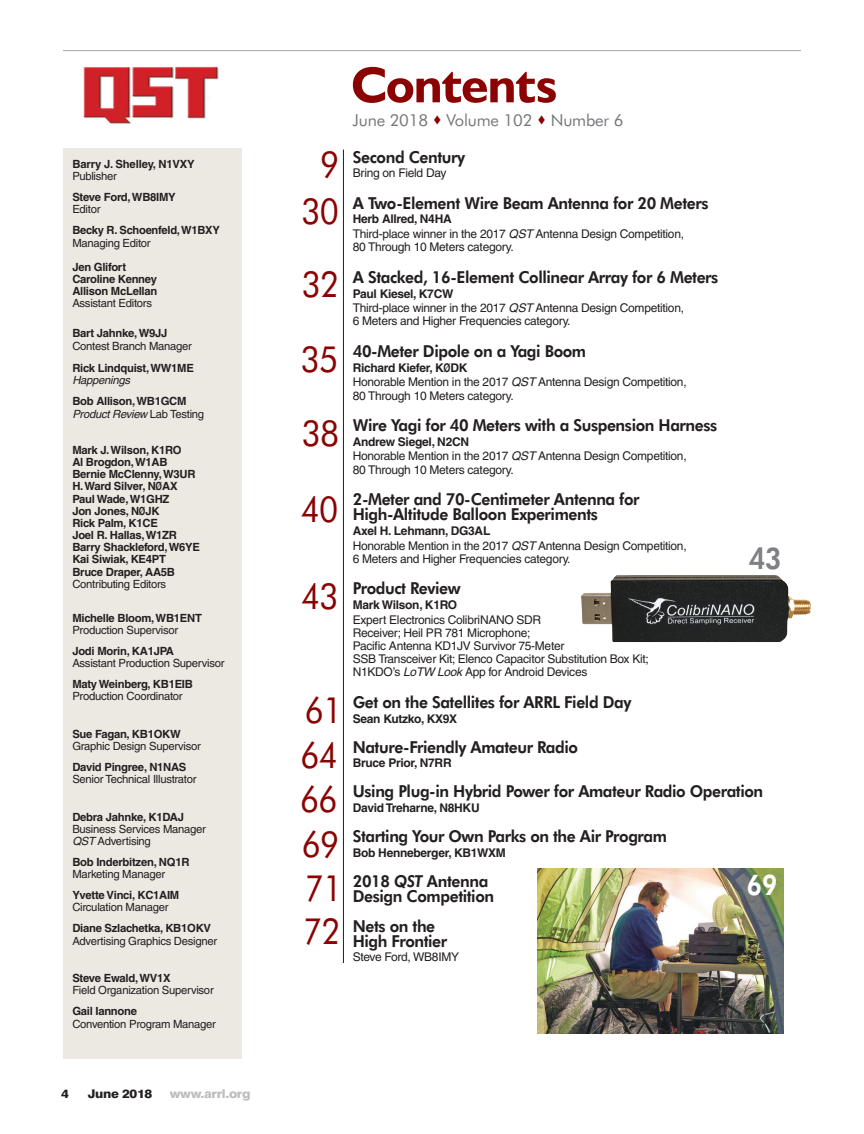
<style>
.page{position:relative;width:864px;height:1134px;background:#fff}
.page>*{position:absolute;margin:0;border:0;box-sizing:border-box;transform-origin:0 0}
.t1{font:700 51px "Humanist 521 BT";letter-spacing:-.015em;color:#8b0202}
.PAGE_NUMBER{font:36px "Futura BT";letter-spacing:-.025em;color:#8b0202;scale:.9 1}
.PAGE_NUMBER-2{font:800 30px "Futura BT";color:#7e8083;scale:.9 1}
.PAGE_NUMBER-3{font:800 28.5px "Futura BT";color:#fff;scale:.9 1}
.NEWEST_CONTENTS_TEXT{font:800 16.5px/15px "Futura BT";letter-spacing:-.025em;color:#231f20;scale:.95 1}
.Pull_Quotes{font:16.5px "Futura BT";letter-spacing:-.01em;color:#76787b}
.NEWEST_CONTENS_TEXT{font:12px/13.2px "Helvetica";letter-spacing:-.025em;color:#231f20}
.NEWEST_CONTENTS_BYLI{font:700 12px "Helvetica";letter-spacing:-.025em;color:#231f20}
.t2{font:800 12px "Swiss 721 BT";letter-spacing:-.025em;color:#bcbdc0;scale:1.1 1}
.t3{font:800 12px "Swiss 721 BT";letter-spacing:-.025em;color:#231f20;scale:1.1 1}
.Staff_NEW{font:700 11.25px/12.1px "Helvetica";letter-spacing:-.025em;color:#231f20}
.Staff_NEW-2{font:11.25px/12.1px "Helvetica";letter-spacing:-.025em;color:#231f20}
.s1{font-weight:400}
.s2{font-weight:700}
.s3{font-weight:400;font-style:italic}
.s4{font-style:italic}
.s5{color:#8b0202}
</style>
<div class="page">
<hr style="left:63px;top:50px;width:738px;height:1px;background:#a8a9ad">
<div style="left:63px;top:148px;width:178px;height:911px;background:#ece8e2"></div>
<hr style="left:343px;top:150px;width:1px;height:813px;background:#231f20">
<img style="left:83px;top:66px;width:136px;height:58px">
<img style="left:537px;top:869px;width:246px;height:164px">
<img style="left:581px;top:575px;width:226px;height:67px">
<p class="Staff_NEW" style="left:72px;top:158px;width:124px">Barry J. Shelley, N1VXY<br><span class="s1">Publisher</span></p>
<p class="Staff_NEW" style="left:72px;top:191px;width:105px">Steve Ford, WB8IMY<br><span class="s1">Editor</span></p>
<p class="Staff_NEW" style="left:72px;top:224px;width:149px">Becky R. Schoenfeld, W1BXY<br><span class="s1">Managing Editor</span></p>
<p class="Staff_NEW" style="left:72px;top:261px;width:86px">Jen Glifort<br>Caroline Kenney</p>
<p class="Staff_NEW-2" style="left:72px;top:285px;width:86px"><span class="s2">Allison McLellan<br></span>Assistant Editors</p>
<p class="Staff_NEW-2" style="left:72px;top:327px;width:121px"><span class="s2">Bart Jahnke, W9JJ<br></span>Contest Branch Manager</p>
<p class="Staff_NEW" style="left:72px;top:362px;width:123px">Rick Lindquist, WW1ME<br><span class="s3">Happenings</span></p>
<p class="Staff_NEW" style="left:72px;top:395px;width:133px">Bob Allison, WB1GCM<br><span class="s3">Product Review</span> <span class="s1">Lab Testing</span></p>
<p class="Staff_NEW" style="left:72px;top:444px;width:129px">Mark J. Wilson, K1RO<br>Al Brogdon, W1AB<br>Bernie McClenny, W3UR<br>H. Ward Silver, NØAX<br>Paul Wade, W1GHZ<br>Jon Jones, NØJK<br>Rick Palm, K1CE<br>Joel R. Hallas, W1ZR<br>Barry Shackleford, W6YE<br>Kai Siwiak, KE4PT<br>Bruce Draper, AA5B<br><span class="s1">Contributing Editors</span></p>
<p class="Staff_NEW" style="left:72px;top:611px;width:131px">Michelle Bloom, WB1ENT<br><span class="s1">Production Supervisor</span></p>
<p class="Staff_NEW-2" style="left:72px;top:645px;width:154px"><span class="s2">Jodi Morin, KA1JPA<br></span>Assistant Production Supervisor</p>
<p class="Staff_NEW-2" style="left:72px;top:678px;width:122px"><span class="s2">Maty Weinberg, KB1EIB<br></span>Production Coordinator</p>
<p class="Staff_NEW-2" style="left:72px;top:728px;width:130px"><span class="s2">Sue Fagan, KB1OKW<br></span>Graphic Design Supervisor</p>
<p class="Staff_NEW-2" style="left:72px;top:761px;width:126px"><span class="s2">David Pingree, N1NAS<br></span>Senior Technical Illustrator</p>
<p class="Staff_NEW-2" style="left:72px;top:810px;width:135px"><span class="s2">Debra Jahnke, K1DAJ<br></span>Business Services Manager<br><span class="s4">QST</span> Advertising</p>
<p class="Staff_NEW" style="left:72px;top:856px;width:119px">Bob Inderbitzen, NQ1R<br><span class="s1">Marketing Manager</span></p>
<p class="Staff_NEW" style="left:72px;top:889px;width:109px">Yvette Vinci, KC1AIM<br><span class="s1">Circulation Manager</span></p>
<p class="Staff_NEW-2" style="left:72px;top:922px;width:146px"><span class="s2">Diane Szlachetka, KB1OKV<br></span>Advertising Graphics Designer</p>
<p class="Staff_NEW" style="left:72px;top:972px;width:100px">Steve Ewald, WV1X</p>
<p class="Staff_NEW-2" style="left:72px;top:984px;width:143px">Field Organization Supervisor</p>
<p class="Staff_NEW-2" style="left:72px;top:1005px;width:145px"><span class="s2">Gail Iannone<br></span>Convention Program Manager</p>
<p class="t3" style="left:61px;top:1086px;width:9px">4</p>
<p class="t3" style="left:88px;top:1086px;width:60px">June 2018</p>
<p class="t2" style="left:170px;top:1086px;width:75px">www.arrl.org</p>
<p class="PAGE_NUMBER" style="left:320px;top:142px;width:23px">9</p>
<p class="PAGE_NUMBER" style="left:302px;top:190px;width:43px">30</p>
<p class="PAGE_NUMBER" style="left:302px;top:262px;width:43px">32</p>
<p class="PAGE_NUMBER" style="left:301px;top:337px;width:43px">35</p>
<p class="PAGE_NUMBER" style="left:302px;top:411px;width:43px">38</p>
<p class="PAGE_NUMBER" style="left:301px;top:487px;width:43px">40</p>
<p class="PAGE_NUMBER" style="left:301px;top:574px;width:43px">43</p>
<p class="PAGE_NUMBER" style="left:305px;top:688px;width:43px">61</p>
<p class="PAGE_NUMBER" style="left:300px;top:733px;width:43px">64</p>
<p class="PAGE_NUMBER" style="left:300px;top:778px;width:43px">66</p>
<p class="PAGE_NUMBER" style="left:302px;top:823px;width:43px">69</p>
<p class="PAGE_NUMBER" style="left:305px;top:866px;width:43px">71</p>
<p class="PAGE_NUMBER" style="left:303px;top:909px;width:43px">72</p>
<p class="t1" style="left:351px;top:53px;width:207px">Contents</p>
<p class="Pull_Quotes" style="left:353px;top:110px;width:273px">June 2018 <span class="s5">•</span> Volume 102 <span class="s5">•</span> Number 6</p>
<p class="NEWEST_CONTENTS_TEXT" style="left:353px;top:149px;width:120px">Second Century</p>
<p class="NEWEST_CONTENS_TEXT" style="left:353px;top:166px;width:95px">Bring on Field Day</p>
<p class="NEWEST_CONTENTS_TEXT" style="left:353px;top:195px;width:376px">A Two-Element Wire Beam Antenna for 20 Meters</p>
<p class="NEWEST_CONTENTS_BYLI" style="left:353px;top:212px;width:100px">Herb Allred, N4HA</p>
<p class="NEWEST_CONTENS_TEXT" style="left:353px;top:227px;width:333px">Third-place winner in the 2017 <span class="s4">QST</span> Antenna Design Competition,<br>80 Through 10 Meters category.</p>
<p class="NEWEST_CONTENTS_TEXT" style="left:353px;top:269px;width:386px">A Stacked, 16-Element Collinear Array for 6 Meters</p>
<p class="NEWEST_CONTENTS_BYLI" style="left:353px;top:286px;width:102px">Paul Kiesel, K7CW</p>
<p class="NEWEST_CONTENS_TEXT" style="left:353px;top:301px;width:333px">Third-place winner in the 2017 <span class="s4">QST</span> Antenna Design Competition,<br>6 Meters and Higher Frequencies category.</p>
<p class="NEWEST_CONTENTS_TEXT" style="left:353px;top:343px;width:247px">40-Meter Dipole on a Yagi Boom</p>
<p class="NEWEST_CONTENTS_BYLI" style="left:353px;top:360px;width:116px">Richard Kiefer, KØDK</p>
<p class="NEWEST_CONTENS_TEXT" style="left:353px;top:375px;width:335px">Honorable Mention in the 2017 <span class="s4">QST</span> Antenna Design Competition,<br>80 Through 10 Meters category.</p>
<p class="NEWEST_CONTENTS_TEXT" style="left:353px;top:418px;width:385px">Wire Yagi for 40 Meters with a Suspension Harness</p>
<p class="NEWEST_CONTENTS_BYLI" style="left:353px;top:434px;width:118px">Andrew Siegel, N2CN</p>
<p class="NEWEST_CONTENS_TEXT" style="left:353px;top:450px;width:335px">Honorable Mention in the 2017 <span class="s4">QST</span> Antenna Design Competition,<br>80 Through 10 Meters category.</p>
<p class="NEWEST_CONTENTS_TEXT" style="left:353px;top:492px;width:303px">2-Meter and 70-Centimeter Antenna for<br>High-Altitude Balloon Experiments</p>
<p class="NEWEST_CONTENTS_BYLI" style="left:353px;top:523px;width:139px">Axel H. Lehmann, DG3AL</p>
<p class="NEWEST_CONTENS_TEXT" style="left:353px;top:539px;width:335px">Honorable Mention in the 2017 <span class="s4">QST</span> Antenna Design Competition,<br>6 Meters and Higher Frequencies category.</p>
<p class="NEWEST_CONTENTS_TEXT" style="left:353px;top:581px;width:115px">Product Review</p>
<p class="NEWEST_CONTENTS_BYLI" style="left:353px;top:597px;width:106px">Mark Wilson, K1RO</p>
<p class="NEWEST_CONTENS_TEXT" style="left:353px;top:613px;width:298px">Expert Electronics ColibriNANO SDR<br>Receiver; Heil PR 781 Microphone;<br>Pacific Antenna KD1JV Survivor 75-Meter<br>SSB Transceiver Kit; Elenco Capacitor Substitution Box Kit; N1KDO’s <span class="s4">LoTW Look</span> App for Android Devices</p>
<p class="NEWEST_CONTENTS_TEXT" style="left:353px;top:694px;width:295px">Get on the Satellites for ARRL Field Day</p>
<p class="NEWEST_CONTENTS_BYLI" style="left:353px;top:711px;width:106px">Sean Kutzko, KX9X</p>
<p class="NEWEST_CONTENTS_TEXT" style="left:353px;top:739px;width:239px">Nature-Friendly Amateur Radio</p>
<p class="NEWEST_CONTENTS_BYLI" style="left:353px;top:756px;width:100px">Bruce Prior, N7RR</p>
<p class="NEWEST_CONTENTS_TEXT" style="left:353px;top:784px;width:434px">Using Plug-in Hybrid Power for Amateur Radio Operation</p>
<p class="NEWEST_CONTENTS_BYLI" style="left:353px;top:800px;width:128px">David Treharne, N8HKU</p>
<p class="NEWEST_CONTENTS_TEXT" style="left:353px;top:829px;width:332px">Starting Your Own Parks on the Air Program</p>
<p class="NEWEST_CONTENTS_BYLI" style="left:353px;top:845px;width:155px">Bob Henneberger, KB1WXM</p>
<p class="NEWEST_CONTENTS_TEXT" style="left:353px;top:873px;width:150px">2018 <span class="s4">QST</span> Antenna<br>Design Competition</p>
<p class="NEWEST_CONTENTS_TEXT" style="left:353px;top:918px;width:101px">Nets on the<br>High Frontier</p>
<p class="NEWEST_CONTENS_TEXT" style="left:353px;top:951px;width:108px">Steve Ford, WB8IMY</p>
<p class="PAGE_NUMBER-2" style="left:749px;top:540px;width:38px">43</p>
<p class="PAGE_NUMBER-3" style="left:747px;top:867px;width:36px">69</p>
</div>
